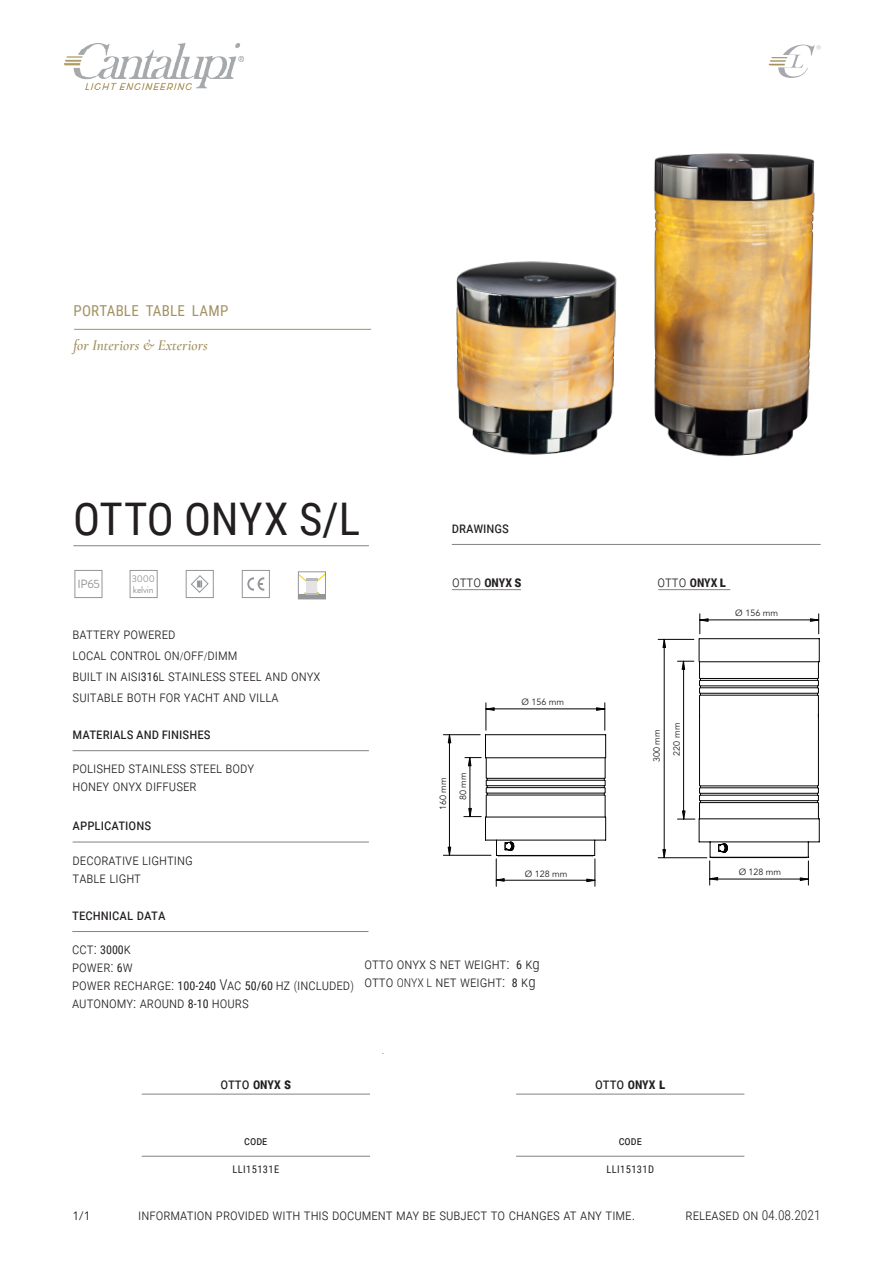
<style>
.page{position:relative;width:893px;height:1263px;background:#fff}
.page>*{position:absolute;margin:0;border:0;box-sizing:border-box;transform-origin:0 0}
.t1{font:45px "Roboto Condensed";color:#231f20}
.t2{font:300 15px/18px "Roboto Condensed";color:#231f20}
.t3{font:15px "Roboto Condensed";color:#231f20}
.t4{font:italic 600 15px "Cormorant Garamond";letter-spacing:.005em;color:#a29161}
.t5{font:15px "Roboto Condensed";letter-spacing:.02em;color:#a29161}
.t6{font:12px "Roboto Condensed";color:#231f20}
.t7{font:12px "Brandon Grotesque";color:#939598}
.t8{font:12px "Avenir LT Pro";color:#231f20}
.t9{font:10.5px "Roboto Condensed";letter-spacing:.035em;color:#231f20}
.t10{font:9.75px/10.5px "Brandon Grotesque";letter-spacing:-.02em;color:#939598}
.t11{font:9px "Avenir LT Pro";color:#231f20}
.s1{font-size:10.5px}
.s2{font-weight:400;font-size:12px}
.s3{font-weight:700;font-size:12px}
.s4{font-weight:700}
.s5{font-size:12px}
.s6{font-size:13.5px}
</style>
<div class="page">
<hr style="left:452px;top:544px;width:369px;height:1px;background:#848383">
<hr style="left:73px;top:545px;width:296px;height:1px;background:#848383">
<hr style="left:74px;top:329px;width:297px;height:1px;background:#a29161">
<img style="left:65px;top:43px;width:179px;height:47px">
<hr style="left:73px;top:750px;width:296px;height:1px;background:#848383">
<hr style="left:73px;top:842px;width:296px;height:1px;background:#848383">
<hr style="left:72px;top:931px;width:297px;height:1px;background:#848383">
<div style="left:75px;top:570px;width:27px;height:28px;border:1px solid #939598"></div>
<div style="left:186px;top:570px;width:28px;height:28px;border:1px solid #939598"></div>
<svg style="left:191px;top:575px;width:18px;height:18px"></svg>
<div style="left:242px;top:570px;width:28px;height:28px;border:1px solid #939598"></div>
<svg style="left:247px;top:577px;width:17px;height:14px"></svg>
<div style="left:130px;top:570px;width:28px;height:28px;border:1px solid #939598"></div>
<hr style="left:298px;top:595px;width:27px;height:4px;background:#939598">
<div style="left:298px;top:571px;width:28px;height:28px;border:1px solid #939598"></div>
<svg style="left:297px;top:573px;width:29px;height:23px"></svg>
<img style="left:276px;top:44px;width:545px;height:413px">
<hr style="left:452px;top:589px;width:69px;height:1px;background:#848383">
<hr style="left:658px;top:589px;width:72px;height:1px;background:#848383">
<hr style="left:699px;top:638px;width:120px;height:1px;background:#040503">
<hr style="left:699px;top:661px;width:120px;height:1px;background:#040503">
<hr style="left:699px;top:818px;width:120px;height:1px;background:#040503">
<hr style="left:699px;top:841px;width:120px;height:1px;background:#040503">
<hr style="left:710px;top:857px;width:98px;height:1px;background:#040503">
<hr style="left:485px;top:734px;width:121px;height:1px;background:#040503">
<hr style="left:485px;top:757px;width:121px;height:1px;background:#040503">
<hr style="left:485px;top:817px;width:121px;height:1px;background:#040503">
<hr style="left:485px;top:840px;width:121px;height:1px;background:#040503">
<hr style="left:496px;top:855px;width:99px;height:1px;background:#040503">
<hr style="left:700px;top:620px;width:119px;height:1px;background:#040503">
<hr style="left:486px;top:708px;width:119px;height:1px;background:#040503">
<hr style="left:710px;top:879px;width:98px;height:1px;background:#040503">
<hr style="left:496px;top:880px;width:99px;height:1px;background:#040503">
<hr style="left:683px;top:661px;width:1px;height:158px;background:#040503">
<hr style="left:658px;top:857px;width:49px;height:1px;background:#040503">
<hr style="left:658px;top:639px;width:36px;height:1px;background:#040503">
<hr style="left:664px;top:639px;width:1px;height:219px;background:#040503">
<svg style="left:662px;top:849px;width:4px;height:10px"></svg>
<svg style="left:662px;top:638px;width:4px;height:10px"></svg>
<hr style="left:443px;top:855px;width:48px;height:1px;background:#040503">
<hr style="left:443px;top:734px;width:37px;height:1px;background:#040503">
<hr style="left:449px;top:735px;width:1px;height:120px;background:#040503">
<svg style="left:447px;top:846px;width:5px;height:10px"></svg>
<svg style="left:447px;top:734px;width:5px;height:10px"></svg>
<hr style="left:142px;top:1156px;width:228px;height:1px;background:#848383">
<hr style="left:142px;top:1094px;width:228px;height:1px;background:#848383">
<hr style="left:516px;top:1156px;width:228px;height:1px;background:#848383">
<hr style="left:516px;top:1094px;width:228px;height:1px;background:#848383">
<div style="left:487px;top:778px;width:117px;height:2px;border:1px solid #040503"></div>
<div style="left:487px;top:785px;width:117px;height:3px;border:1px solid #040503"></div>
<svg style="left:464px;top:703px;width:51px;height:183px"></svg>
<svg style="left:586px;top:703px;width:21px;height:183px"></svg>
<div style="left:700px;top:678px;width:118px;height:3px;border:1px solid #040503"></div>
<div style="left:700px;top:693px;width:118px;height:2px;border:1px solid #040503"></div>
<svg style="left:677px;top:614px;width:32px;height:103px"></svg>
<svg style="left:810px;top:614px;width:10px;height:103px"></svg>
<hr style="left:699px;top:716px;width:1px;height:69px;background:#040503">
<div style="left:700px;top:800px;width:118px;height:3px;border:1px solid #040503"></div>
<div style="left:700px;top:793px;width:118px;height:2px;border:1px solid #040503"></div>
<svg style="left:677px;top:785px;width:51px;height:100px"></svg>
<hr style="left:818px;top:714px;width:1px;height:71px;background:#040503">
<svg style="left:799px;top:785px;width:21px;height:100px"></svg>
<p class="t5" style="left:73px;top:300px;width:156px">PORTABLE TABLE LAMP</p>
<p class="t4" style="left:73px;top:336px;width:136px">for Interiors &amp; Exteriors</p>
<h1 class="t1" style="left:73px;top:487px;width:289px">OTTO ONYX S/L</h1>
<p class="t7" style="left:77px;top:576px;width:24px">IP65</p>
<p class="t10" style="left:132px;top:574px;width:25px">3000 kelvin</p>
<p class="t2" style="left:73px;top:623px;width:249px;line-height:21px">battery powered<br>local control on<span class="s1">/</span>off<span class="s1">/</span>dimm<br>built in aisi<span class="s2">316</span>l stainless steel and onyx suitable both for yacht and villa</p>
<p class="t3" style="left:73px;top:723px;width:140px">materials and finishes</p>
<p class="t2" style="left:73px;top:758px;width:183px">polished stainless steel body honey onyx diffuser</p>
<p class="t3" style="left:73px;top:814px;width:80px">applications</p>
<p class="t2" style="left:73px;top:850px;width:122px">decorative lighting table light</p>
<p class="t3" style="left:452px;top:517px;width:59px">drawings</p>
<p class="t2" style="left:452px;top:572px;width:71px">otto <span class="s3">ONYX</span> <span class="s4">s</span></p>
<p class="t2" style="left:658px;top:572px;width:70px">otto <span class="s3">ONYX</span> <span class="s4">l</span></p>
<p class="t11" style="left:735px;top:608px;width:44px">Ø 156 mm</p>
<p class="t11" style="left:438px;top:810px;width:34px;rotate:-90deg">160 mm</p>
<p class="t11" style="left:458px;top:800px;width:29px;rotate:-90deg">80 mm</p>
<p class="t11" style="left:521px;top:696px;width:44px">Ø 156 mm</p>
<p class="t11" style="left:651px;top:762px;width:34px;rotate:-90deg">300 mm</p>
<p class="t11" style="left:671px;top:756px;width:34px;rotate:-90deg">220 mm</p>
<p class="t11" style="left:525px;top:868px;width:44px">Ø 128 mm</p>
<p class="t11" style="left:739px;top:867px;width:44px">Ø 128 mm</p>
<p class="t3" style="left:72px;top:904px;width:95px">technical data</p>
<p class="t2" style="left:72px;top:939px;width:283px">cct: <span class="s2">3000</span>k<br>power: <span class="s2">6</span>w<br>power recharge: <span class="s2">100-240</span> Vac <span class="s2">50/60</span> hz <span class="s5">(</span>included<span class="s5">) </span>autonomy: around <span class="s2">8-10</span> hours</p>
<p class="t2" style="left:365px;top:954px;width:177px">otto onyx s net weight: <span class="s2">6</span> kg otto <span class="s5">ONYX L</span> net weight: <span class="s2">8</span> kg</p>
<p class="t3" style="left:220px;top:1073px;width:72px">otto <span class="s3">ONYX</span> <span class="s4">s</span></p>
<p class="t3" style="left:595px;top:1073px;width:71px">otto <span class="s3">ONYX</span> <span class="s4">l</span></p>
<p class="t6" style="left:244px;top:1133px;width:25px">code</p>
<p class="t6" style="left:619px;top:1133px;width:25px">code</p>
<p class="t9" style="left:233px;top:1162px;width:48px">LLI15131E</p>
<p class="t9" style="left:606px;top:1162px;width:49px">LLI15131D</p>
<p class="t8" style="left:73px;top:1209px;width:19px">1/1</p>
<p class="t2" style="left:138px;top:1205px;width:499px">information provided with this document may be subject to changes at any time.</p>
<p class="t2" style="left:685px;top:1205px;width:137px">released on <span class="s6">04.08.2021</span></p>
</div>
